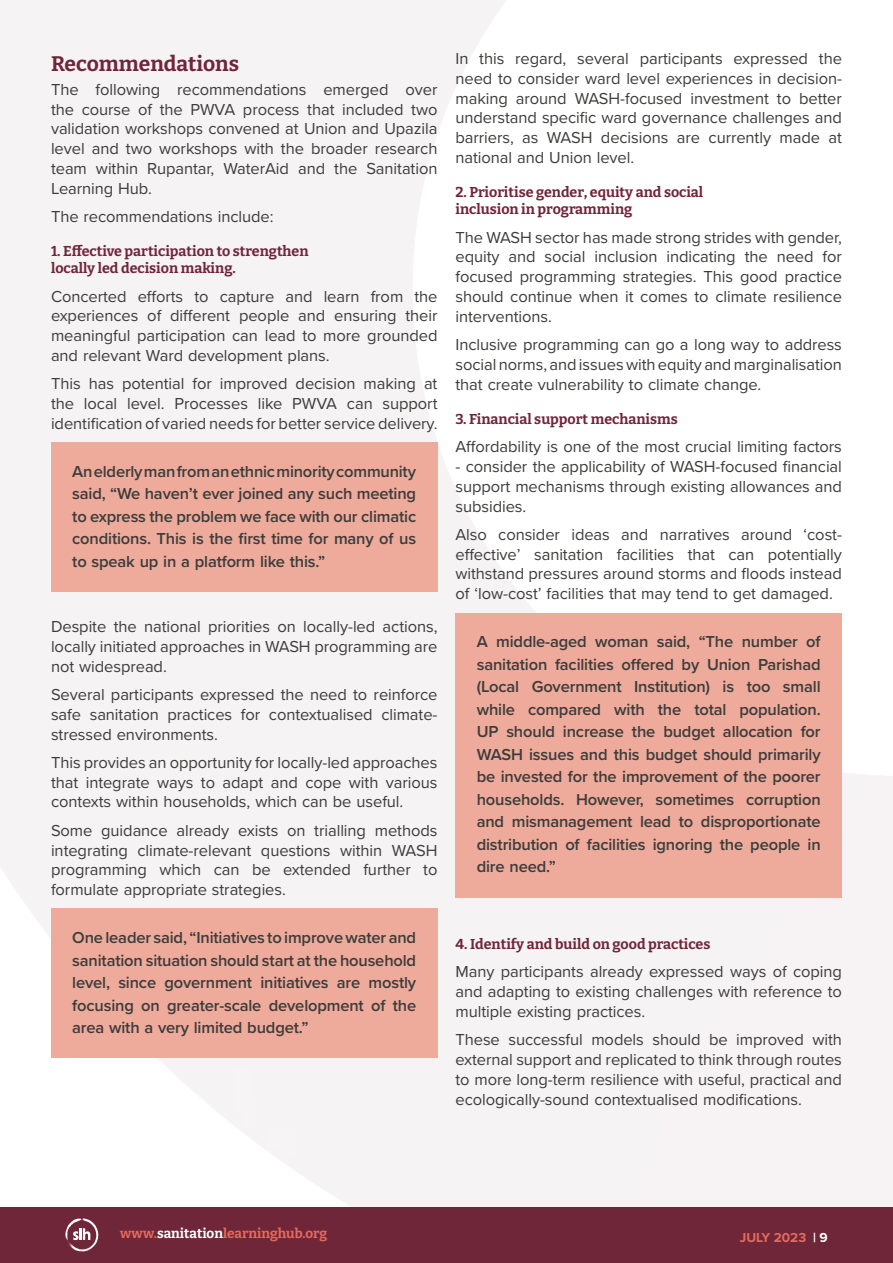
<style>
.page{position:relative;width:893px;height:1263px;background:#fff}
.page>*{position:absolute;margin:0;border:0;box-sizing:border-box;transform-origin:0 0}
.Body_Header_PLUS{font:700 21px "Bitter";color:#702639}
.Intro{font:16.5px/19.8px "Proxima Nova";letter-spacing:-.005em;color:#3c3c3b;text-align:justify}
.Pull_quote{font:600 16.5px/22.5px "Proxima Nova";letter-spacing:-.01em;color:#3c3c3b;text-align:justify}
.Body_subheader{font:700 14.25px/17.1px "Bitter";color:#702639}
.t1{font:700 13.5px "Bitter";color:#e16c5e}
.t2{font:700 13.5px "Proxima Nova";color:#e16c5e}
.s1{color:#fff}
</style>
<div class="page">
<img style="left:0;top:0;width:892px;height:1208px">
<div style="left:51px;top:443px;width:386px;height:149px;background:#eeab9b"></div>
<div style="left:51px;top:909px;width:386px;height:149px;background:#eeab9b"></div>
<div style="left:455px;top:613px;width:387px;height:284px;background:#eeab9b"></div>
<div style="left:0;top:1208px;width:893px;height:55px;background:#702639"></div>
<svg style="left:65px;top:1218px;width:33px;height:33px"></svg>
<p class="Body_Header_PLUS" style="left:51px;top:50px;width:190px">Recommendations</p>
<p class="Intro" style="left:51px;top:79px;width:388px">The following recommendations emerged over the course of the PWVA process that included two validation workshops convened at Union and Upazila level and two workshops with the broader research team within Rupantar, WaterAid and the Sanitation Learning Hub.</p>
<p class="Intro" style="left:51px;top:206px;width:224px">The recommendations include:</p>
<p class="Body_subheader" style="left:51px;top:242px;width:259px">1. Effective participation to strengthen locally led decision making.</p>
<p class="Intro" style="left:51px;top:285px;width:388px">Concerted efforts to capture and learn from the experiences of different people and ensuring their meaningful participation can lead to more grounded and relevant Ward development plans.</p>
<p class="Intro" style="left:51px;top:373px;width:388px">This has potential for improved decision making at the local level. Processes like PWVA can support identification of varied needs for better service delivery.</p>
<p class="Pull_quote" style="left:72px;top:460px;width:345px">An elderly man from an ethnic minority community said, “We haven’t ever joined any such meeting to express the problem we face with our climatic conditions. This is the first time for many of us to speak up in a platform like this.”</p>
<p class="Intro" style="left:51px;top:616px;width:388px">Despite the national priorities on locally-led actions, locally initiated approaches in WASH programming are not widespread.</p>
<p class="Intro" style="left:51px;top:684px;width:388px">Several participants expressed the need to reinforce safe sanitation practices for contextualised climate&shy;stressed environments.</p>
<p class="Intro" style="left:51px;top:752px;width:388px">This provides an opportunity for locally-led approaches that integrate ways to adapt and cope with various contexts within households, which can be useful.</p>
<p class="Intro" style="left:51px;top:820px;width:388px">Some guidance already exists on trialling methods integrating climate-relevant questions within WASH programming which can be extended further to formulate appropriate strategies.</p>
<p class="Pull_quote" style="left:72px;top:926px;width:345px">One leader said, “Initiatives to improve water and sanitation situation should start at the household level, since government initiatives are mostly focusing on greater-scale development of the area with a very limited budget.”</p>
<p class="Intro" style="left:455px;top:48px;width:388px">In this regard, several participants expressed the need to consider ward level experiences in decision&shy;making around WASH-focused investment to better understand specific ward governance challenges and barriers, as WASH decisions are currently made at national and Union level.</p>
<p class="Body_subheader" style="left:455px;top:183px;width:249px">2. Prioritise gender, equity and social inclusion in programming</p>
<p class="Intro" style="left:455px;top:226px;width:388px">The WASH sector has made strong strides with gender, equity and social inclusion indicating the need for focused programming strategies. This good practice should continue when it comes to climate resilience interventions.</p>
<p class="Intro" style="left:455px;top:334px;width:388px">Inclusive programming can go a long way to address social norms, and issues with equity and marginalisation that create vulnerability to climate change.</p>
<p class="Body_subheader" style="left:455px;top:410px;width:224px">3. Financial support mechanisms</p>
<p class="Intro" style="left:455px;top:436px;width:388px">Affordability is one of the most crucial limiting factors</p>
<p class="Intro" style="left:455px;top:456px;width:388px">- consider the applicability of WASH-focused financial support mechanisms through existing allowances and subsidies.</p>
<p class="Intro" style="left:455px;top:524px;width:388px">Also consider ideas and narratives around ‘cost&shy;effective’ sanitation facilities that can potentially withstand pressures around storms and floods instead of ‘low-cost’ facilities that may tend to get damaged.</p>
<p class="Pull_quote" style="left:477px;top:630px;width:345px">A middle-aged woman said, “The number of sanitation facilities offered by Union Parishad (Local Government Institution) is too small while compared with the total population.<br>UP should increase the budget allocation for WASH issues and this budget should primarily be invested for the improvement of the poorer households. However, sometimes corruption and mismanagement lead to disproportionate distribution of facilities ignoring the people in dire need.”</p>
<p class="Body_subheader" style="left:455px;top:935px;width:256px">4. Identify and build on good practices</p>
<p class="Intro" style="left:455px;top:961px;width:388px">Many participants already expressed ways of coping and adapting to existing challenges with reference to multiple existing practices.</p>
<p class="Intro" style="left:455px;top:1029px;width:388px">These successful models should be improved with external support and replicated to think through routes to more long-term resilience with useful, practical and ecologically-sound contextualised modifications.</p>
<p class="t1" style="left:120px;top:1225px;width:209px">www.<span class="s1">sanitation</span>learninghub.org</p>
<p class="t2" style="left:740px;top:1227px;width:89px">JULY 2023 <span class="s1">| 9</span></p>
</div>
